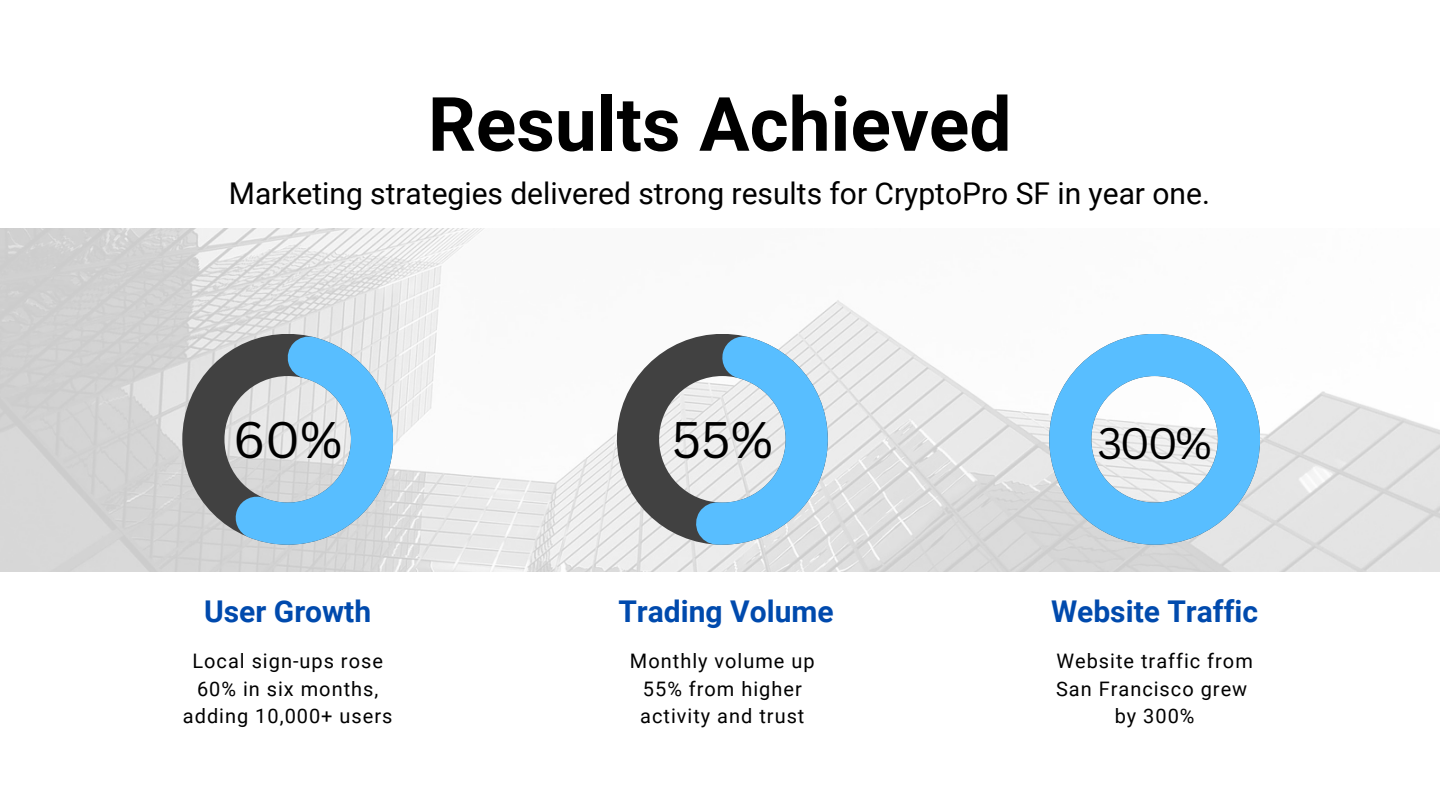
<style>
.page{position:relative;width:1440px;height:810px;background:#fff}
.page>*{position:absolute;margin:0;border:0;box-sizing:border-box;transform-origin:0 0}
.t1{font:700 75px "Roboto";color:#000}
.t2{font:50px "Canva Sans";color:#000}
.t3{font:43px "Canva Sans";color:#000}
.t4{font:30px "Roboto";color:#000}
.t5{font:700 30px "Roboto";color:#004aad}
.t6{font:20px/27.8px "Roboto";letter-spacing:.05em;color:#000;text-align:center}
</style>
<div class="page">
<img style="left:0;top:228px;width:1440px;height:343px">
<svg style="left:182px;top:334px;width:211px;height:211px;background:#96b3c6"></svg>
<svg style="left:617px;top:334px;width:211px;height:211px"></svg>
<svg style="left:1049px;top:334px;width:211px;height:211px"></svg>
<h4 class="t1" style="left:428px;top:81px;width:585px">Results Achieved</h4>
<h1 class="t4" style="left:229px;top:177px;width:983px">Marketing strategies delivered strong results for CryptoPro SF in year one.</h1>
<h2 class="t2" style="left:233px;top:405px;width:111px">60%</h2>
<h2 class="t2" style="left:672px;top:405px;width:103px">55%</h2>
<p class="t5" style="left:204px;top:594px;width:168px">User Growth</p>
<p class="t6" style="left:183px;top:647px;width:211px">Local sign-ups rose<br>60% in six months, adding 10,000+ users</p>
<p class="t5" style="left:618px;top:594px;width:217px">Trading Volume</p>
<p class="t6" style="left:630px;top:647px;width:186px">Monthly volume up<br>55% from higher activity and trust</p>
<h3 class="t3" style="left:1097px;top:413px;width:116px">300%</h3>
<h2 class="t5" style="left:1051px;top:594px;width:209px">Website Traffic</h2>
<h3 class="t6" style="left:1056px;top:647px;width:198px;text-align:left">Website traffic from<br>San Francisco grew</h3>
<h3 class="t6" style="left:1115px;top:703px;width:81px">by 300%</h3>
</div>
